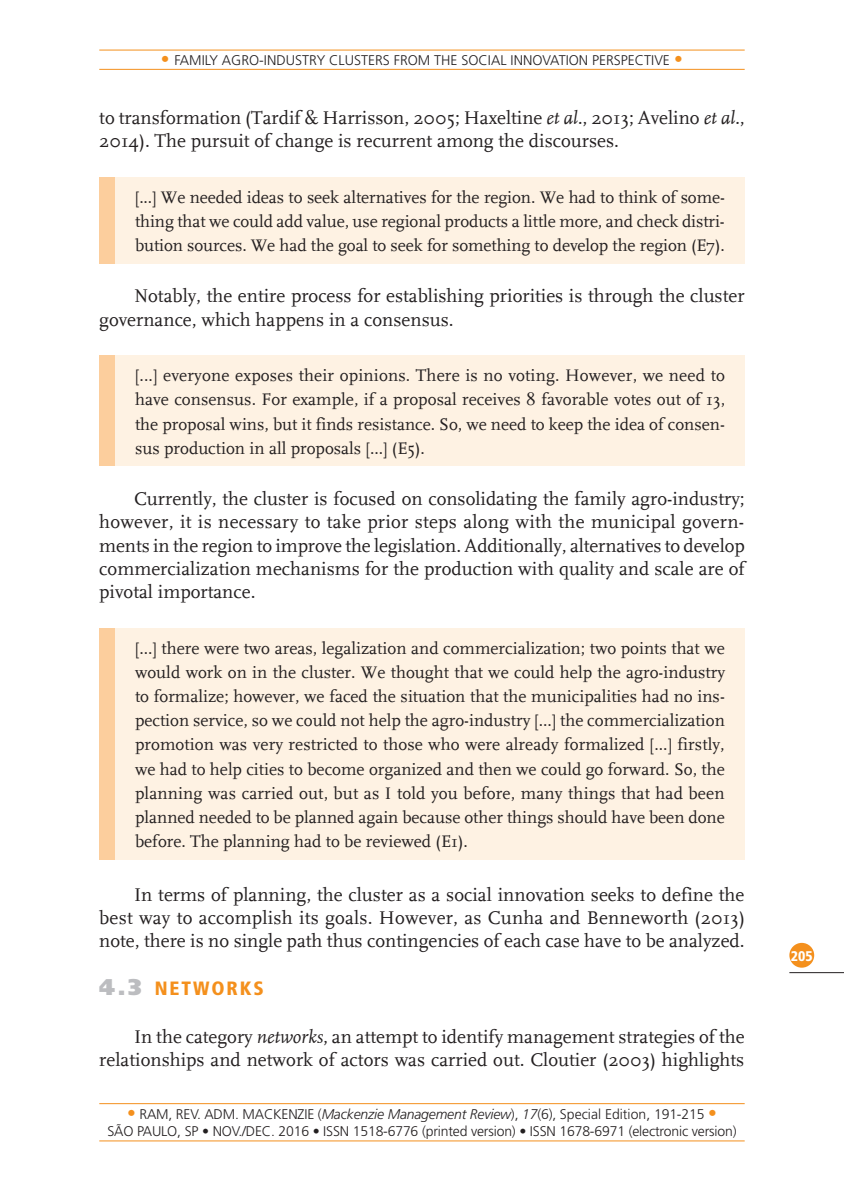
<style>
.page{position:relative;width:844px;height:1191px;background:#fff}
.page>*{position:absolute;margin:0;border:0;box-sizing:border-box;transform-origin:0 0}
.t1{font:19.25px/23.1px "FF Scala Definitiver";color:#231f20}
.t2{font:900 condensed 19.25px "Frutiger LT Std";letter-spacing:.1em;color:#f4901d}
.t3{font:17.5px/24.2px "FF Scala Definitiver";color:#231f20;text-align:justify}
.t4{font:300 14px/16.8px "Frutiger LT Std";letter-spacing:-.01em;color:#231f20;text-align:center}
.t5{font:900 condensed 14px "Frutiger LT Std";color:#fff}
.s1{font-size:17.5px;color:#f4901d}
.s2{font-family:"FF Scala Definitive";font-style:italic}
.s3{font-stretch:normal;font-size:22.75px;color:#bcbdc0}
.s4{font-style:italic}
</style>
<div class="page">
<div style="left:789px;top:943px;width:25px;height:24px;background:#f4901d;border-radius:50%"></div>
<hr style="left:789px;top:972px;width:54px;height:1px;background:#231f20">
<hr style="left:99px;top:69px;width:645px;height:1px;background:#f4901d">
<hr style="left:99px;top:50px;width:645px;height:1px;background:#f4901d">
<hr style="left:99px;top:1140px;width:645px;height:1px;background:#f4901d">
<hr style="left:99px;top:1103px;width:645px;height:1px;background:#f4901d">
<div style="left:99px;top:177px;width:16px;height:86px;background:#fcce9d"></div>
<div style="left:115px;top:177px;width:629px;height:86px;background:#fef2e3"></div>
<div style="left:99px;top:356px;width:16px;height:110px;background:#fcce9d"></div>
<div style="left:115px;top:356px;width:629px;height:110px;background:#fef2e3"></div>
<div style="left:99px;top:628px;width:16px;height:231px;background:#fcce9d"></div>
<div style="left:115px;top:628px;width:629px;height:231px;background:#fef2e3"></div>
<p class="t4" style="left:161px;top:52px;width:215px"><span class="s1">•</span> FAMI LY AGRO-IND USTRY C LUSTERS</p>
<p class="t4" style="left:393px;top:52px;width:290px">FROM THE SOCIAL INNOVATION PERSPECTIVE <span class="s1">•</span></p>
<p class="t1" style="left:99px;top:106px;width:646px">to transformation (Tardif &amp; Harrisson, 2005; Haxeltine <span class="s2">et al.</span>, 2013; Avelino <span class="s2">et al.</span>,<br>2014). The pursuit of change is recurrent among the discourses.</p>
<p class="t3" style="left:135px;top:185px;width:591px">[...] We needed ideas to seek alternatives for the region. We had to think of some&shy;thing that we could add value, use regional products a little more, and check distri&shy;bution sources. We had the goal to seek for something to develop the region (E7).</p>
<p class="t1" style="left:99px;top:285px;width:646px;text-indent:35px">Notably, the entire process for establishing priorities is through the cluster governance, which happens in a consensus.</p>
<p class="t3" style="left:135px;top:364px;width:591px">[...] everyone exposes their opinions. There is no voting. However, we need to have consensus. For example, if a proposal receives 8 favorable votes out of 13, the proposal wins, but it finds resistance. So, we need to keep the idea of consen&shy;sus production in all proposals [...] (E5).</p>
<p class="t1" style="left:99px;top:488px;width:646px;text-align:justify;text-indent:35px">Currently, the cluster is focused on consolidating the family agro-industry; however, it is necessary to take prior steps along with the municipal govern&shy;ments in the region to improve the legislation. Additionally, alternatives to develop commercialization mechanisms for the production with quality and scale are of pivotal importance.</p>
<p class="t3" style="left:135px;top:636px;width:591px">[...] there were two areas, legalization and commercialization; two points that we would work on in the cluster. We thought that we could help the agro-industry to formalize; however, we faced the situation that the municipalities had no ins&shy;pection service, so we could not help the agro-industry [...] the commercialization promotion was very restricted to those who were already formalized [...] firstly, we had to help cities to become organized and then we could go forward. So, the planning was carried out, but as I told you before, many things that had been planned needed to be planned again because other things should have been done before. The planning had to be reviewed (E1).</p>
<p class="t1" style="left:99px;top:883px;width:647px;text-align:justify;text-indent:35px">In terms of planning, the cluster as a social innovation seeks to define the best way to accomplish its goals. However, as Cunha and Benneworth (2013) note, there is no single path thus contingencies of each case have to be analyzed.</p>
<p class="t2" style="left:99px;top:976px;width:166px"><span class="s3">4.3</span> NETWORKS</p>
<p class="t1" style="left:99px;top:1025px;width:646px;text-align:right">In the category <span class="s2">networks</span>, an attempt to identify management strategies of the relationships and network of actors was carried out. Cloutier (2003) highlights</p>
<p class="t4" style="left:107px;top:1106px;width:630px"><span class="s1">•</span> RAM, REV. ADM. MACKENZIE (<span class="s4">Mackenzie Management Review</span>), <span class="s4">17</span>(6), SPECIAL EDITION, 191-215 <span class="s1">•<br></span>SÃO PAULO, SP • NOV./DEC. 2016 • ISSN 1518-6776 (PRINTED VERSION) • ISSN 1678-6971 (ELECTRONIC VERSION)</p>
<p class="t5" style="left:790px;top:947px;width:23px">205</p>
</div>
